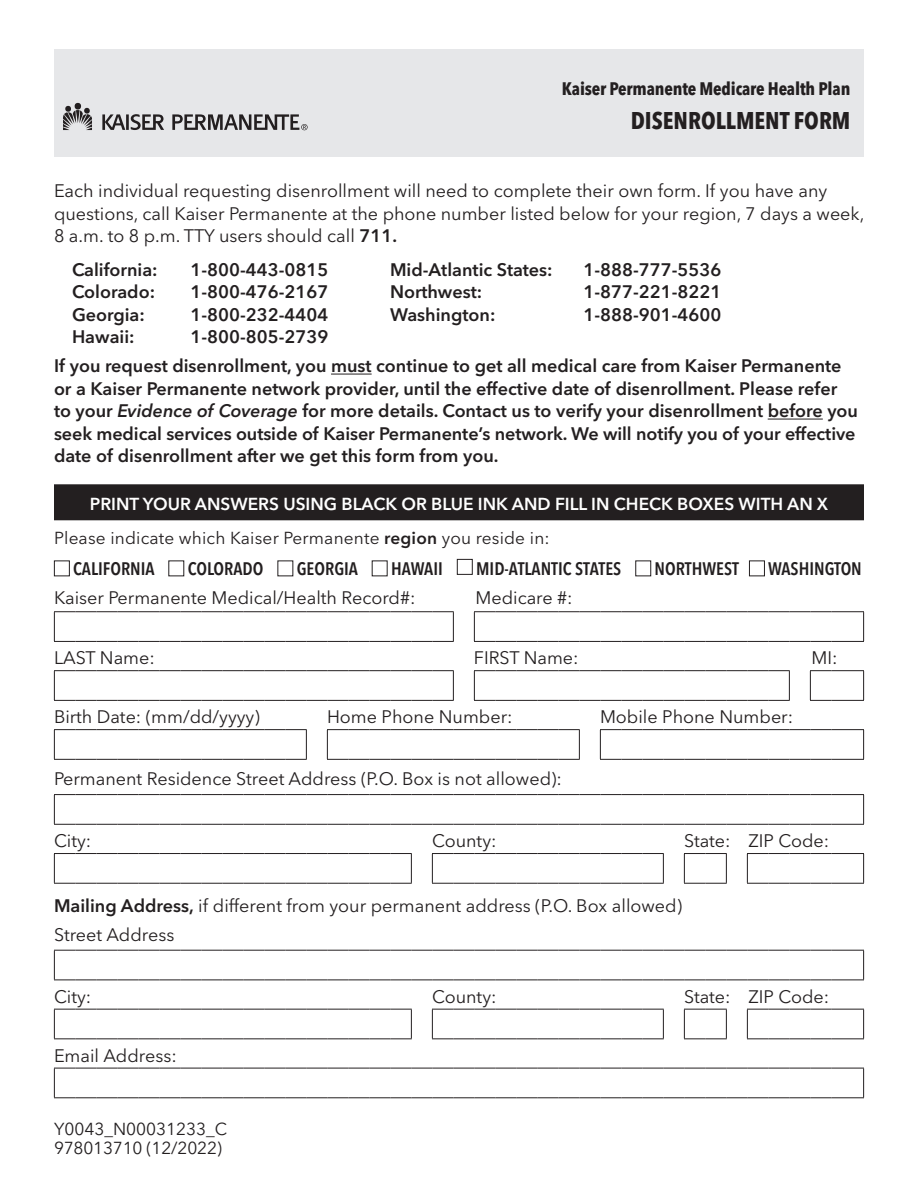
<style>
.page{position:relative;width:918px;height:1188px;background:#fff}
.page>*{position:absolute;margin:0;border:0;box-sizing:border-box;transform-origin:0 0}
.t1{font:700 condensed 24px "Avenir Next LT Pro";color:#231f20}
.t2{font:600 18px/22.5px "Avenir Next LT Pro";color:#231f20}
.t3{font:18px/22.5px "Avenir Next LT Pro";color:#231f20}
.t4{font:600 condensed 18px "Avenir Next LT Pro";color:#231f20}
.t5{font:700 condensed 18px "Avenir Next LT Pro";letter-spacing:-.01em;color:#231f20}
.t6{font:17.25px "Avenir Next LT Pro";letter-spacing:.01em;color:#231f20}
.t7{font:600 17.25px "Avenir Next LT Pro";color:#fff}
.t8{font:17.25px "Avenir Next LT Pro";letter-spacing:-.01em;color:#231f20}
.s1{font-weight:600}
.s2{font-style:italic}
</style>
<div class="page">
<hr style="left:331px;top:374px;width:41px;height:1px;background:#231f20">
<hr style="left:768px;top:419px;width:55px;height:1px;background:#231f20">
<div style="left:54px;top:484px;width:810px;height:36px;background:#231f20"></div>
<div style="left:54px;top:561px;width:16px;height:15px;border:1px solid #231f20"></div>
<div style="left:457px;top:559px;width:16px;height:16px;border:1px solid #231f20"></div>
<div style="left:635px;top:561px;width:16px;height:15px;border:1px solid #231f20"></div>
<div style="left:749px;top:561px;width:16px;height:15px;border:1px solid #231f20"></div>
<hr style="left:831px;top:611px;width:33px;height:1px;background:#231f20">
<svg style="left:863px;top:612px;width:1px;height:29px"></svg>
<hr style="left:831px;top:641px;width:33px;height:1px;background:#231f20">
<svg style="left:54px;top:611px;width:400px;height:31px"></svg>
<svg style="left:474px;top:611px;width:357px;height:31px"></svg>
<hr style="left:831px;top:670px;width:33px;height:1px;background:#231f20">
<svg style="left:863px;top:671px;width:1px;height:29px"></svg>
<hr style="left:831px;top:700px;width:33px;height:1px;background:#231f20">
<svg style="left:810px;top:670px;width:21px;height:31px"></svg>
<svg style="left:54px;top:670px;width:400px;height:31px"></svg>
<svg style="left:474px;top:670px;width:316px;height:31px"></svg>
<svg style="left:54px;top:729px;width:253px;height:31px"></svg>
<svg style="left:327px;top:729px;width:253px;height:31px"></svg>
<hr style="left:831px;top:729px;width:33px;height:1px;background:#231f20">
<svg style="left:863px;top:730px;width:1px;height:29px"></svg>
<svg style="left:600px;top:729px;width:231px;height:31px"></svg>
<hr style="left:831px;top:759px;width:33px;height:1px;background:#231f20">
<hr style="left:831px;top:794px;width:33px;height:1px;background:#231f20">
<svg style="left:863px;top:795px;width:1px;height:29px"></svg>
<svg style="left:54px;top:794px;width:777px;height:31px"></svg>
<hr style="left:831px;top:824px;width:33px;height:1px;background:#231f20">
<hr style="left:831px;top:853px;width:33px;height:1px;background:#231f20">
<svg style="left:863px;top:854px;width:1px;height:29px"></svg>
<hr style="left:831px;top:883px;width:33px;height:1px;background:#231f20">
<svg style="left:747px;top:853px;width:84px;height:31px"></svg>
<svg style="left:684px;top:853px;width:43px;height:31px"></svg>
<svg style="left:54px;top:853px;width:358px;height:31px"></svg>
<svg style="left:432px;top:853px;width:232px;height:31px"></svg>
<hr style="left:831px;top:950px;width:33px;height:1px;background:#231f20">
<svg style="left:863px;top:951px;width:1px;height:29px"></svg>
<svg style="left:54px;top:950px;width:777px;height:31px"></svg>
<hr style="left:831px;top:980px;width:33px;height:1px;background:#231f20">
<hr style="left:831px;top:1009px;width:33px;height:1px;background:#231f20">
<svg style="left:863px;top:1010px;width:1px;height:28px"></svg>
<hr style="left:831px;top:1038px;width:33px;height:1px;background:#231f20">
<svg style="left:747px;top:1009px;width:84px;height:30px"></svg>
<svg style="left:684px;top:1009px;width:43px;height:30px"></svg>
<svg style="left:54px;top:1009px;width:358px;height:30px"></svg>
<svg style="left:432px;top:1009px;width:232px;height:30px"></svg>
<hr style="left:831px;top:1068px;width:33px;height:1px;background:#231f20">
<svg style="left:863px;top:1068px;width:1px;height:29px"></svg>
<svg style="left:54px;top:1068px;width:777px;height:30px"></svg>
<hr style="left:831px;top:1097px;width:33px;height:1px;background:#231f20">
<div style="left:54px;top:49px;width:810px;height:108px;background:#e6e7e9"></div>
<svg style="left:63px;top:105px;width:29px;height:25px"></svg>
<div style="left:75px;top:103px;width:6px;height:7px;background:#231f20;border-radius:50%"></div>
<hr style="left:126px;top:114px;width:3px;height:16px;background:#231f20">
<svg style="left:102px;top:114px;width:23px;height:16px"></svg>
<svg style="left:131px;top:114px;width:33px;height:16px"></svg>
<svg style="left:172px;top:114px;width:136px;height:16px"></svg>
<p class="t5" style="left:562px;top:77px;width:290px">Kaiser Permanente Medicare Health Plan</p>
<p class="t1" style="left:631px;top:106px;width:221px">DISENROLLMENT FORM</p>
<p class="t3" style="left:54px;top:180px;width:812px">Each individual requesting disenrollment will need to complete their own form. If you have any questions, call Kaiser Permanente at the phone number listed below for your region, 7 days a week,<br>8 a.m. to 8 p.m. TTY users should call <span class="s1">711.</span></p>
<p class="t2" style="left:72px;top:258px;width:87px">California:</p>
<p class="t2" style="left:190px;top:258px;width:140px">1-800-443-0815</p>
<p class="t2" style="left:390px;top:258px;width:164px">Mid-Atlantic States:</p>
<p class="t2" style="left:583px;top:258px;width:140px">1-888-777-5536</p>
<p class="t2" style="left:72px;top:280px;width:85px">Colorado:</p>
<p class="t2" style="left:190px;top:280px;width:140px">1-800-476-2167</p>
<p class="t2" style="left:390px;top:280px;width:94px">Northwest:</p>
<p class="t2" style="left:583px;top:280px;width:140px">1-877-221-8221</p>
<p class="t2" style="left:72px;top:303px;width:74px">Georgia:</p>
<p class="t2" style="left:190px;top:303px;width:140px">1-800-232-4404</p>
<p class="t2" style="left:390px;top:303px;width:107px">Washington:</p>
<p class="t2" style="left:583px;top:303px;width:140px">1-888-901-4600</p>
<p class="t2" style="left:72px;top:325px;width:64px">Hawaii:</p>
<p class="t2" style="left:190px;top:325px;width:140px">1-800-805-2739</p>
<p class="t2" style="left:54px;top:355px;width:806px">If you request disenrollment, you must continue to get all medical care from Kaiser Permanente or a Kaiser Permanente network provider, until the effective date of disenrollment. Please refer to your <span class="s2">Evidence of Coverage</span> for more details. Contact us to verify your disenrollment before you seek medical services outside of Kaiser Permanente’s network. We will notify you of your effective date of disenrollment after we get this form from you.</p>
<p class="t7" style="left:90px;top:493px;width:740px">PRINT YOUR ANSWERS USING BLACK OR BLUE INK AND FILL IN CHECK BOXES WITH AN X</p>
<p class="t6" style="left:54px;top:527px;width:497px">Please indicate which Kaiser Permanente <span class="s1">region</span> you reside in:</p>
<p class="t4" style="left:73px;top:557px;width:83px">CALIFORNIA</p>
<p class="t4" style="left:188px;top:557px;width:77px">COLORADO</p>
<p class="t4" style="left:297px;top:557px;width:63px">GEORGIA</p>
<p class="t4" style="left:391px;top:557px;width:53px">HAWAII</p>
<p class="t4" style="left:476px;top:557px;width:147px">MID-ATLANTIC STATES</p>
<p class="t4" style="left:655px;top:557px;width:86px">NORTHWEST</p>
<p class="t4" style="left:768px;top:557px;width:95px">WASHINGTON</p>
<p class="t3" style="left:54px;top:587px;width:363px">Kaiser Permanente Medical/Health Record#:</p>
<p class="t3" style="left:476px;top:587px;width:99px">Medicare #:</p>
<p class="t3" style="left:54px;top:647px;width:102px">LAST Name:</p>
<p class="t3" style="left:474px;top:647px;width:106px">FIRST Name:</p>
<p class="t3" style="left:811px;top:647px;width:28px">MI:</p>
<p class="t3" style="left:54px;top:706px;width:207px">Birth Date: (mm/dd/yyyy)</p>
<p class="t3" style="left:327px;top:706px;width:187px">Home Phone Number:</p>
<p class="t3" style="left:600px;top:706px;width:195px">Mobile Phone Number:</p>
<p class="t3" style="left:54px;top:768px;width:509px">Permanent Residence Street Address (P.O. Box is not allowed):</p>
<p class="t3" style="left:54px;top:830px;width:39px">City:</p>
<p class="t3" style="left:432px;top:830px;width:66px">County:</p>
<p class="t3" style="left:684px;top:830px;width:147px">State: ZIP Code:</p>
<p class="t3" style="left:54px;top:895px;width:630px"><span class="s1">Mailing Address,</span> if different from your permanent address (P.O. Box allowed)</p>
<p class="t3" style="left:54px;top:923px;width:122px">Street Address</p>
<p class="t3" style="left:54px;top:985px;width:39px">City:</p>
<p class="t3" style="left:432px;top:985px;width:66px">County:</p>
<p class="t3" style="left:684px;top:985px;width:147px">State: ZIP Code:</p>
<p class="t3" style="left:54px;top:1044px;width:124px">Email Address:</p>
<p class="t6" style="left:54px;top:1119px;width:175px">Y0043_N00031233_C</p>
<p class="t8" style="left:54px;top:1137px;width:170px">978013710 (12/2022)</p>
</div>
